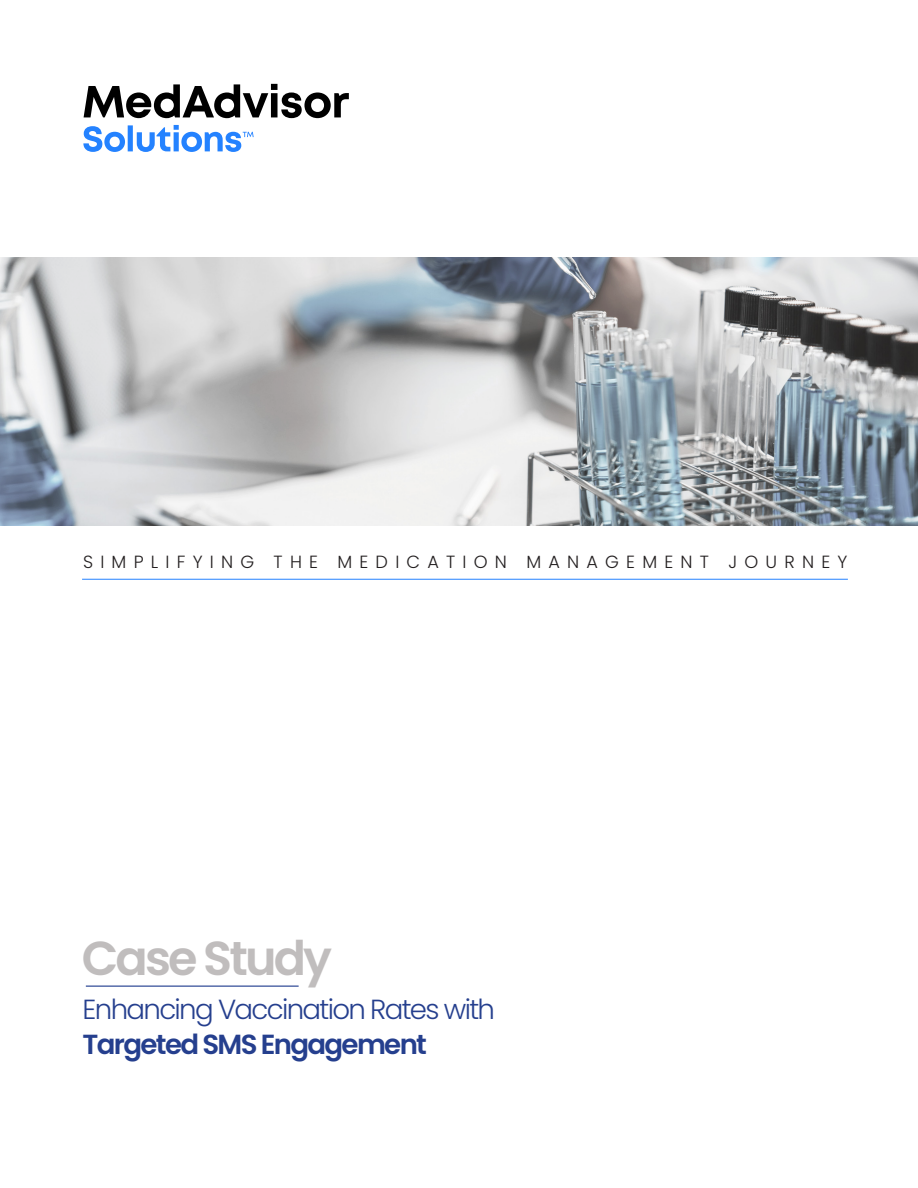
<style>
.page{position:relative;width:918px;height:1188px;background:#fff}
.page>*{position:absolute;margin:0;border:0;box-sizing:border-box;transform-origin:0 0}
.t1{font:600 47.7px "Poppins";letter-spacing:-.06em;color:#c0bdbd}
.t2{font:300 27.6px/34.5px "Poppins";letter-spacing:-.06em;color:#253f8e}
.t3{font:300 17.7px "Poppins";letter-spacing:.41em;color:#231f20}
.s1{font-weight:600}
</style>
<div class="page">
<svg style="left:84px;top:84px;width:265px;height:34px"></svg>
<svg style="left:83px;top:125px;width:171px;height:27px"></svg>
<hr style="left:82px;top:579px;width:766px;height:1px;background:#2482ff">
<hr style="left:86px;top:986px;width:213px;height:1px;background:#00217f">
<img style="left:0;top:257px;width:918px;height:269px">
<p class="t3" style="left:83px;top:552px;width:766px">SIMPLIFYING THE MEDICATION MANAGEMENT JOURNEY</p>
<p class="t1" style="left:82px;top:931px;width:252px">Case Study</p>
<p class="t2" style="left:83px;top:992px;width:414px">Enhancing Vaccination Rates with<br><span class="s1">Targeted SMS Engagement</span></p>
</div>
